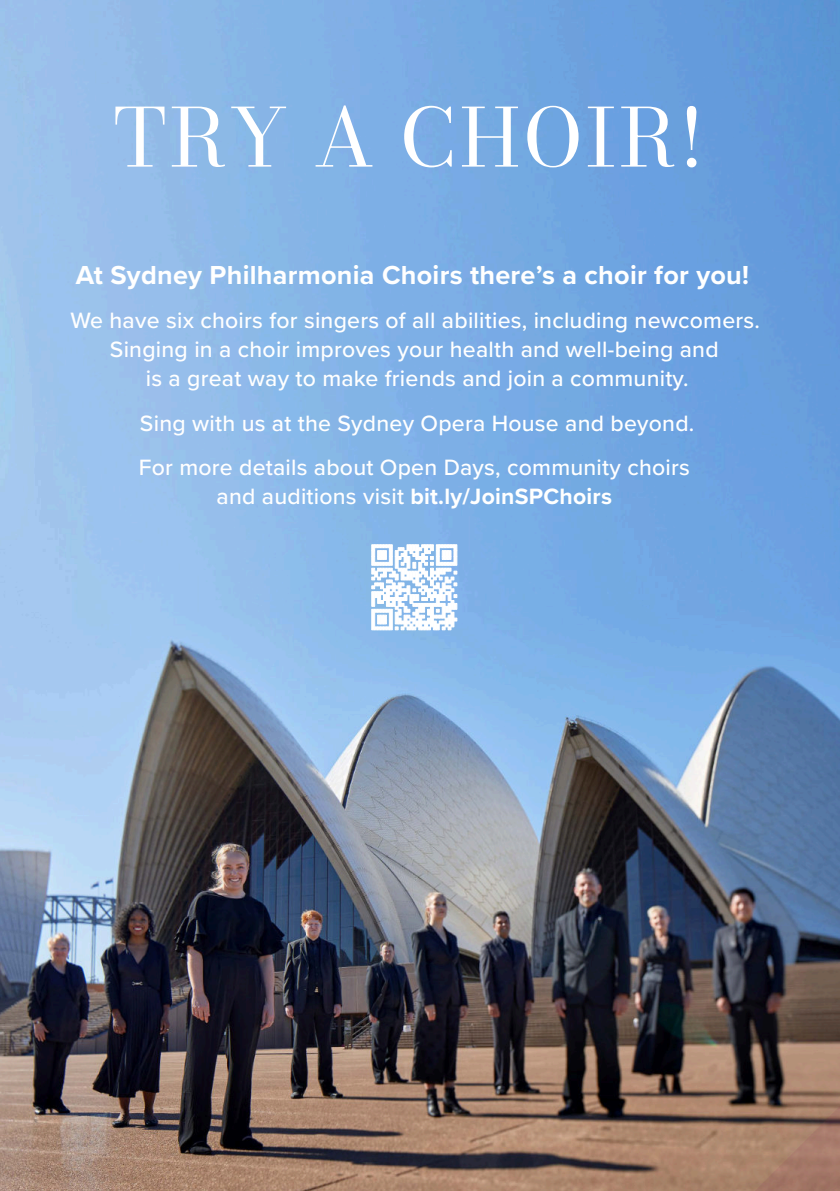
<style>
.page{position:relative;width:840px;height:1191px;background:#fff}
.page>*{position:absolute;margin:0;border:0;box-sizing:border-box;transform-origin:0 0}
.t1{font:80px "Bodoni Moda";letter-spacing:.03em;color:#fff}
.t2{font:700 27px "Proxima Nova";letter-spacing:.01em;color:#fff}
.t3{font:500 23px/28.8px "Proxima Nova";letter-spacing:.01em;color:#fff;text-align:center}
.t4{font:700 23px "Proxima Nova";letter-spacing:.01em;color:#fff}
.s1{font-weight:500}
</style>
<div class="page">
<img style="left:0;top:0;width:839px;height:1191px">
<svg style="left:371px;top:544px;width:86px;height:86px"></svg>
<svg style="left:754px;top:1106px;width:85px;height:85px;background:#9f7865"></svg>
<h1 class="t1" style="left:113px;top:77px;width:592px">TRY A CHOIR!</h1>
<p class="t2" style="left:76px;top:262px;width:674px">At Sydney Philharmonia Choirs there’s a choir for you!</p>
<p class="t3" style="left:70px;top:307px;width:690px">We have six choirs for singers of all abilities, including newcomers.<br>Singing in a choir improves your health and well-being and<br>is a great way to make friends and join a community.</p>
<p class="t3" style="left:139px;top:401px;width:557px;line-height:44.8px;text-align:left">Sing with us at the Sydney Opera House and beyond.<br>For more details about Open Days, community choirs</p>
<p class="t4" style="left:216px;top:486px;width:397px"><span class="s1">and auditions visit</span> bit.ly/JoinSPChoirs</p>
</div>
